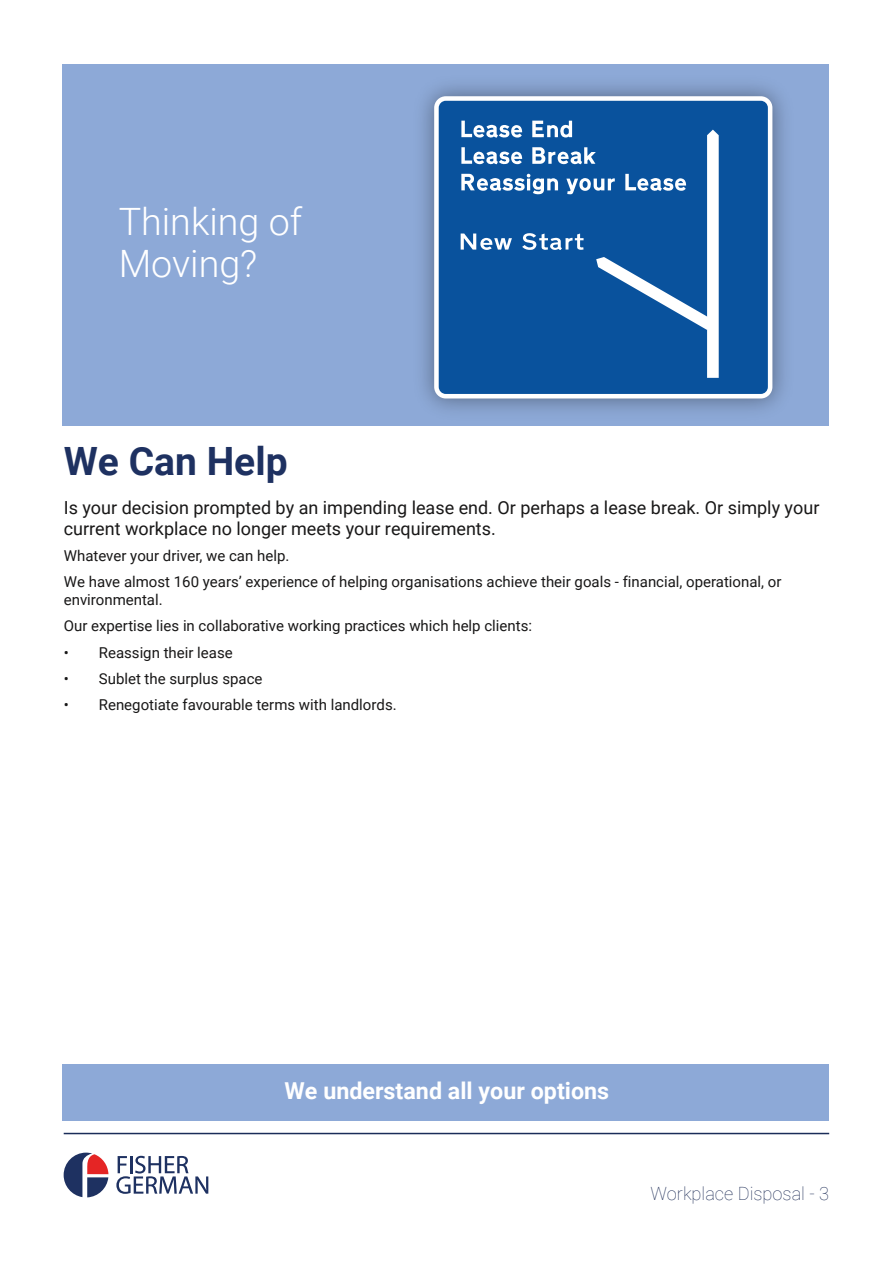
<style>
.page{position:relative;width:893px;height:1263px;background:#fff}
.page>*{position:absolute;margin:0;border:0;box-sizing:border-box;transform-origin:0 0}
.t1{font:700 39px "Roboto";color:#1e3161}
.t2{font:300 37.65px/41.1px "Roboto";color:#fff}
.t3{font:700 23.25px "Roboto";color:#fff}
.t4{font:100 18.3px "Roboto";color:#1d2c55}
.t5{font:18px/21px "Roboto";color:#181717}
.t6{font:15px/26.4px "Roboto";color:#181717}
</style>
<div class="page">
<hr style="left:64px;top:1133px;width:765px;height:1px;background:#1b2d59">
<div style="left:63px;top:1064px;width:766px;height:56px;background:#8da9d7"></div>
<div style="left:63px;top:64px;width:766px;height:362px;background:#8da9d7"></div>
<img style="left:422px;top:85px;width:362px;height:326px">
<svg style="left:434px;top:96px;width:338px;height:302px;fill:#09529d"></svg>
<svg style="left:461px;top:121px;width:258px;height:257px"></svg>
<svg style="left:116px;top:1156px;width:92px;height:38px"></svg>
<svg style="left:64px;top:1152px;width:44px;height:45px"></svg>
<h2 class="t2" style="left:119px;top:200px;width:185px">Thinking of<br>Moving?</h2>
<h1 class="t1" style="left:64px;top:434px;width:225px">We Can Help</h1>
<p class="t5" style="left:64px;top:496px;width:757px">Is your decision prompted by an impending lease end. Or perhaps a lease break. Or simply your current workplace no longer meets your requirements.</p>
<p class="t6" style="left:64px;top:542px;width:719px">Whatever your driver, we can help.<br>We have almost 160 years’ experience of helping organisations achieve their goals - financial, operational, or</p>
<p class="t6" style="left:64px;top:586px;width:470px">environmental.<br>Our expertise lies in collaborative working practices which help clients:</p>
<p class="t6" style="left:64px;top:638px;width:170px">• Reassign their lease</p>
<p class="t6" style="left:64px;top:665px;width:200px">• Sublet the surplus space</p>
<p class="t6" style="left:64px;top:691px;width:334px">• Renegotiate favourable terms with landlords.</p>
<h3 class="t3" style="left:285px;top:1075px;width:326px">We understand all your options</h3>
<p class="t4" style="left:651px;top:1180px;width:180px">Workplace Disposal - 3</p>
</div>
